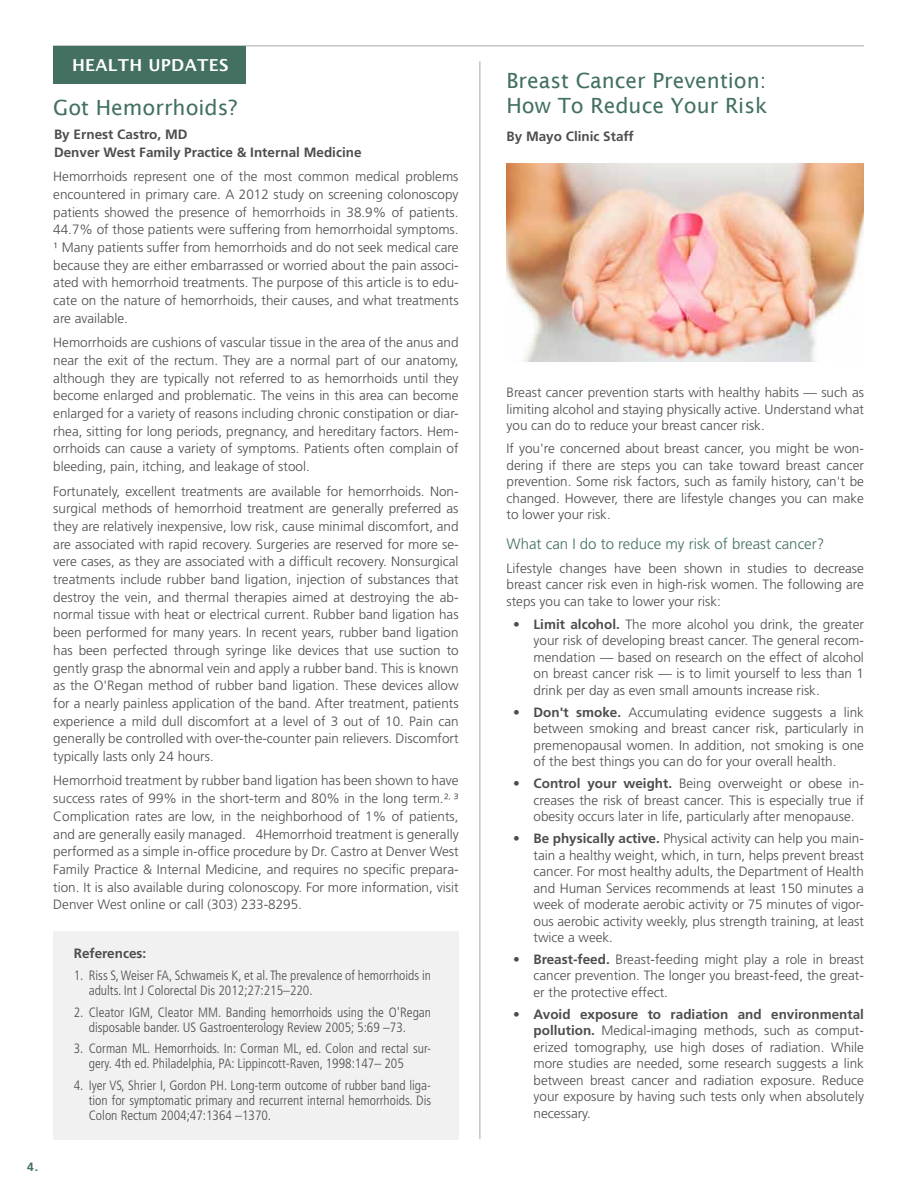
<style>
.page{position:relative;width:918px;height:1188px;background:#fff}
.page>*{position:absolute;margin:0;border:0;box-sizing:border-box;transform-origin:0 0}
.t1{font:21px/25.2px "Lucida Sans";color:#437061}
.t2{font:600 16.5px "Lucida Sans";letter-spacing:.02em;color:#fff}
.t3{font:300 15px "Frutiger";color:#437061}
.t4{font:300 13.5px/17.7px "Frutiger";color:#4d4d4f;text-align:justify}
.t5{font:300 condensed 13.5px/15px "Frutiger";color:#4d4d4f}
.t6{font:700 13.5px/18px "Frutiger";color:#4d4d4f}
.t7{font:700 12px "Frutiger";color:#437061}
.s1{font-weight:700}
</style>
<div class="page">
<div style="left:53px;top:932px;width:406px;height:208px;background:#f1f1f2"></div>
<hr style="left:480px;top:61px;width:1px;height:1078px;background:#a7a9ac">
<img style="left:507px;top:163px;width:357px;height:199px">
<hr style="left:53px;top:45px;width:811px;height:1px;background:#a7a9ac">
<div style="left:53px;top:46px;width:193px;height:38px;background:#437061"></div>
<p class="t2" style="left:72px;top:56px;width:158px">HEALTH UPDATES</p>
<h1 class="t1" style="left:53px;top:95px;width:186px">Got Hemorrhoids?</h1>
<p class="t6" style="left:54px;top:125px;width:309px">By Ernest Castro, MD<br>Denver West Family Practice &amp; Internal Medicine</p>
<p class="t4" style="left:53px;top:168px;width:407px">Hemorrhoids represent one of the most common medical problems encountered in primary care. A 2012 study on screening colonoscopy patients showed the presence of hemorrhoids in 38.9% of patients.<br>44.7% of those patients were suffering from hemorrhoidal symptoms.<br>¹ Many patients suffer from hemorrhoids and do not seek medical care because they are either embarrassed or worried about the pain associ&shy;ated with hemorrhoid treatments. The purpose of this article is to edu&shy;cate on the nature of hemorrhoids, their causes, and what treatments are available.</p>
<p class="t4" style="left:53px;top:334px;width:407px">Hemorrhoids are cushions of vascular tissue in the area of the anus and near the exit of the rectum. They are a normal part of our anatomy, although they are typically not referred to as hemorrhoids until they become enlarged and problematic. The veins in this area can become enlarged for a variety of reasons including chronic constipation or diar&shy;rhea, sitting for long periods, pregnancy, and hereditary factors. Hem&shy;orrhoids can cause a variety of symptoms. Patients often complain of bleeding, pain, itching, and leakage of stool.</p>
<p class="t4" style="left:53px;top:482px;width:407px">Fortunately, excellent treatments are available for hemorrhoids. Non&shy;surgical methods of hemorrhoid treatment are generally preferred as they are relatively inexpensive, low risk, cause minimal discomfort, and are associated with rapid recovery. Surgeries are reserved for more se&shy;vere cases, as they are associated with a difficult recovery. Nonsurgical treatments include rubber band ligation, injection of substances that destroy the vein, and thermal therapies aimed at destroying the ab&shy;normal tissue with heat or electrical current. Rubber band ligation has been performed for many years. In recent years, rubber band ligation has been perfected through syringe like devices that use suction to gently grasp the abnormal vein and apply a rubber band. This is known as the O'Regan method of rubber band ligation. These devices allow for a nearly painless application of the band. After treatment, patients experience a mild dull discomfort at a level of 3 out of 10. Pain can generally be controlled with over-the-counter pain relievers. Discomfort typically lasts only 24 hours.</p>
<p class="t4" style="left:53px;top:772px;width:407px">Hemorrhoid treatment by rubber band ligation has been shown to have success rates of 99% in the short-term and 80% in the long term.²<sup>,</sup> ³<br>Complication rates are low, in the neighborhood of 1% of patients, and are generally easily managed. 4Hemorrhoid treatment is generally performed as a simple in-office procedure by Dr. Castro at Denver West Family Practice &amp; Internal Medicine, and requires no specific prepara&shy;tion. It is also available during colonoscopy. For more information, visit Denver West online or call (303) 233-8295.</p>
<p class="t6" style="left:74px;top:944px;width:74px">References:</p>
<p class="t5" style="left:89px;top:968px;width:344px;text-indent:-15px">1. Riss S, Weiser FA, Schwameis K, et al. The prevalence of hemorrhoids in adults. Int J Colorectal Dis 2012;27:215–220.</p>
<p class="t5" style="left:89px;top:1005px;width:344px;text-indent:-15px">2. Cleator IGM, Cleator MM. Banding hemorrhoids using the O'Regan disposable bander. US Gastroenterology Review 2005; 5:69 –73.</p>
<p class="t5" style="left:89px;top:1041px;width:344px;text-indent:-15px">3. Corman ML. Hemorrhoids. In: Corman ML, ed. Colon and rectal sur&shy;gery. 4th ed. Philadelphia, PA: Lippincott-Raven, 1998:147– 205</p>
<p class="t5" style="left:89px;top:1078px;width:344px;text-align:justify;text-indent:-15px">4. Iyer VS, Shrier I, Gordon PH. Long-term outcome of rubber band liga&shy;tion for symptomatic primary and recurrent internal hemorrhoids. Dis Colon Rectum 2004;47:1364 –1370.</p>
<p class="t7" style="left:27px;top:1160px;width:13px">4.</p>
<h1 class="t1" style="left:507px;top:68px;width:262px">Breast Cancer Prevention:<br>How To Reduce Your Risk</h1>
<p class="t6" style="left:507px;top:128px;width:129px">By Mayo Clinic Staff</p>
<p class="t4" style="left:507px;top:384px;width:359px;line-height:16.5px">Breast cancer prevention starts with healthy habits — such as limiting alcohol and staying physically active. Understand what you can do to reduce your breast cancer risk.</p>
<p class="t4" style="left:507px;top:440px;width:359px;line-height:16.5px">If you're concerned about breast cancer, you might be won&shy;dering if there are steps you can take toward breast cancer prevention. Some risk factors, such as family history, can't be changed. However, there are lifestyle changes you can make to lower your risk.</p>
<p class="t3" style="left:507px;top:536px;width:319px">What can I do to reduce my risk of breast cancer?</p>
<p class="t4" style="left:507px;top:560px;width:359px;line-height:16.5px">Lifestyle changes have been shown in studies to decrease breast cancer risk even in high-risk women. The following are steps you can take to lower your risk:</p>
<p class="t4" style="left:534px;top:616px;width:332px;line-height:16.5px;text-indent:-20px"><span class="s1">• Limit alcohol.</span> The more alcohol you drink, the greater your risk of developing breast cancer. The general recom&shy;mendation — based on research on the effect of alcohol on breast cancer risk — is to limit yourself to less than 1 drink per day as even small amounts increase risk.</p>
<p class="t4" style="left:534px;top:704px;width:332px;line-height:16.5px;text-indent:-20px"><span class="s1">• Don't smoke.</span> Accumulating evidence suggests a link between smoking and breast cancer risk, particularly in premenopausal women. In addition, not smoking is one of the best things you can do for your overall health.</p>
<p class="t4" style="left:534px;top:775px;width:332px;line-height:16.5px;text-indent:-20px"><span class="s1">• Control your weight.</span> Being overweight or obese in&shy;creases the risk of breast cancer. This is especially true if obesity occurs later in life, particularly after menopause.</p>
<p class="t4" style="left:534px;top:830px;width:332px;line-height:16.5px;text-indent:-20px"><span class="s1">• Be physically active.</span> Physical activity can help you main&shy;tain a healthy weight, which, in turn, helps prevent breast cancer. For most healthy adults, the Department of Health and Human Services recommends at least 150 minutes a week of moderate aerobic activity or 75 minutes of vigor&shy;ous aerobic activity weekly, plus strength training, at least twice a week.</p>
<p class="t4" style="left:534px;top:951px;width:332px;line-height:16.5px;text-indent:-20px"><span class="s1">• Breast-feed.</span> Breast-feeding might play a role in breast cancer prevention. The longer you breast-feed, the great&shy;er the protective effect.</p>
<p class="t4" style="left:534px;top:1006px;width:332px;line-height:16.5px;text-indent:-20px"><span class="s1">• Avoid exposure to radiation and environmental pollution.</span> Medical-imaging methods, such as comput&shy;erized tomography, use high doses of radiation. While more studies are needed, some research suggests a link between breast cancer and radiation exposure. Reduce your exposure by having such tests only when absolutely necessary.</p>
</div>
